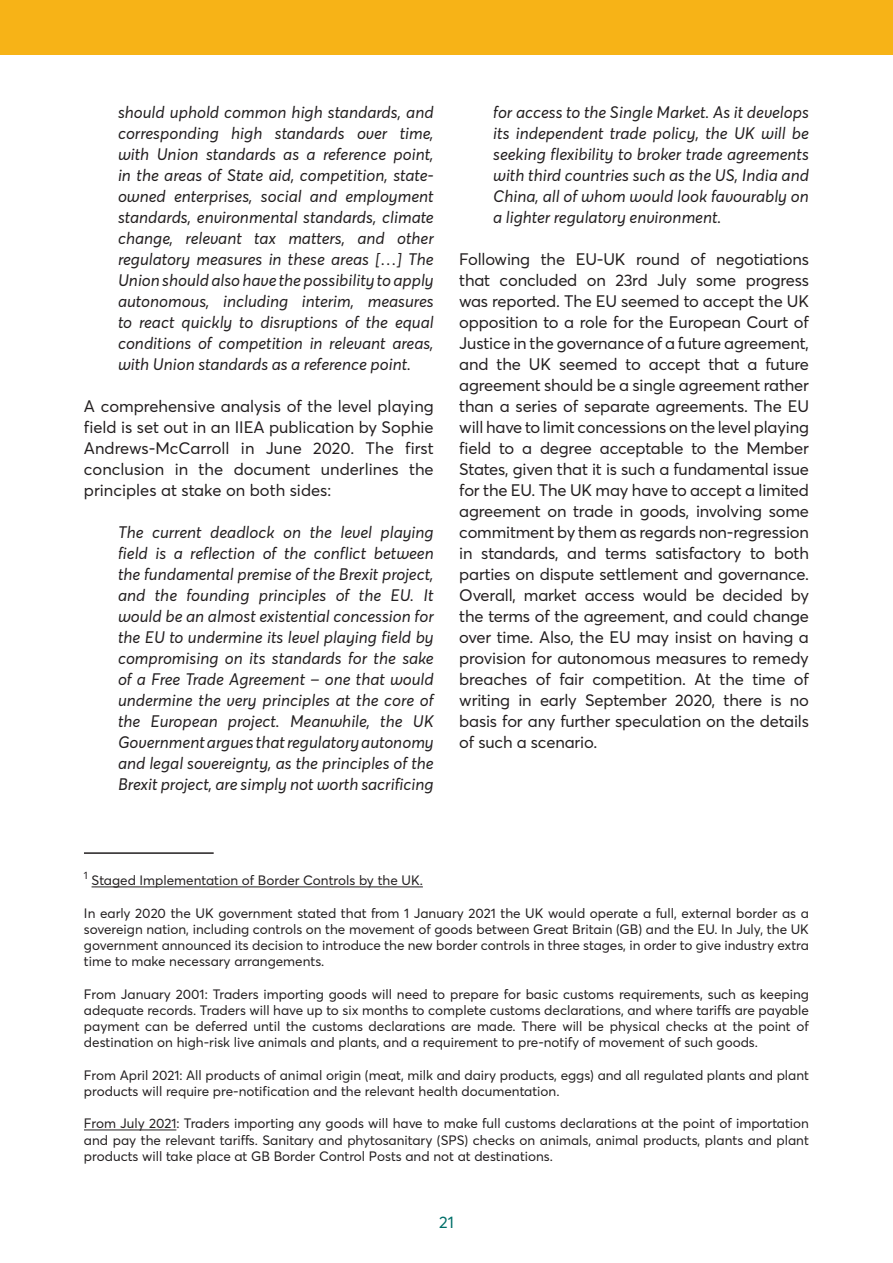
<style>
.page{position:relative;width:893px;height:1263px;background:#fff}
.page>*{position:absolute;margin:0;border:0;box-sizing:border-box;transform-origin:0 0}
.t1{font:italic 16.5px/21px "Averta";color:#231f20;text-align:justify}
.t2{font:16.5px/21px "Averta";letter-spacing:-.01em;color:#231f20;text-align:justify}
.t3{font:16.5px "Averta";color:#006f69}
.t4{font:13.5px/16.2px "Averta";color:#231f20;text-align:justify}
</style>
<div class="page">
<div style="left:0;top:0;width:893px;height:54px;background:#f7b317"></div>
<hr style="left:92px;top:887px;width:331px;height:1px;background:#231f20">
<hr style="left:84px;top:1130px;width:92px;height:1px;background:#231f20">
<hr style="left:84px;top:852px;width:130px;height:2px;background:#231f20">
<p class="t1" style="left:118px;top:102px;width:317px">should uphold common high standards, and corresponding high standards over time, with Union standards as a reference point, in the areas of State aid, competition, state&shy;owned enterprises, social and employment standards, environmental standards, climate change, relevant tax matters, and other regulatory measures in these areas […] The Union should also have the possibility to apply autonomous, including interim, measures to react quickly to disruptions of the equal conditions of competition in relevant areas, with Union standards as a reference point.</p>
<p class="t2" style="left:84px;top:395px;width:351px">A comprehensive analysis of the level playing field is set out in an IIEA publication by Sophie Andrews-McCarroll in June 2020. The first conclusion in the document underlines the principles at stake on both sides:</p>
<p class="t1" style="left:118px;top:522px;width:317px">The current deadlock on the level playing field is a reflection of the conflict between the fundamental premise of the Brexit project, and the founding principles of the EU. It would be an almost existential concession for the EU to undermine its level playing field by compromising on its standards for the sake of a Free Trade Agreement – one that would undermine the very principles at the core of the European project. Meanwhile, the UK Government argues that regulatory autonomy and legal sovereignty, as the principles of the Brexit project, are simply not worth sacrificing</p>
<p class="t1" style="left:493px;top:102px;width:317px">for access to the Single Market. As it develops its independent trade policy, the UK will be seeking flexibility to broker trade agreements with third countries such as the US, India and China, all of whom would look favourably on a lighter regulatory environment.</p>
<p class="t2" style="left:459px;top:248px;width:351px">Following the EU-UK round of negotiations that concluded on 23rd July some progress was reported. The EU seemed to accept the UK opposition to a role for the European Court of Justice in the governance of a future agreement, and the UK seemed to accept that a future agreement should be a single agreement rather than a series of separate agreements. The EU will have to limit concessions on the level playing field to a degree acceptable to the Member States, given that it is such a fundamental issue for the EU. The UK may have to accept a limited agreement on trade in goods, involving some commitment by them as regards non-regression in standards, and terms satisfactory to both parties on dispute settlement and governance.<br>Overall, market access would be decided by the terms of the agreement, and could change over time. Also, the EU may insist on having a provision for autonomous measures to remedy breaches of fair competition. At the time of writing in early September 2020, there is no basis for any further speculation on the details of such a scenario.</p>
<p class="t4" style="left:84px;top:872px;width:340px"><sup>1</sup> Staged Implementation of Border Controls by the UK.</p>
<p class="t4" style="left:84px;top:904px;width:726px">In early 2020 the UK government stated that from 1 January 2021 the UK would operate a full, external border as a sovereign nation, including controls on the movement of goods between Great Britain (GB) and the EU. In July, the UK government announced its decision to introduce the new border controls in three stages, in order to give industry extra time to make necessary arrangements.</p>
<p class="t4" style="left:84px;top:985px;width:726px">From January 2001: Traders importing goods will need to prepare for basic customs requirements, such as keeping adequate records. Traders will have up to six months to complete customs declarations, and where tariffs are payable payment can be deferred until the customs declarations are made. There will be physical checks at the point of destination on high-risk live animals and plants, and a requirement to pre-notify of movement of such goods.</p>
<p class="t4" style="left:84px;top:1066px;width:727px">From April 2021: All products of animal origin (meat, milk and dairy products, eggs) and all regulated plants and plant products will require pre-notification and the relevant health documentation.</p>
<p class="t4" style="left:84px;top:1115px;width:727px">From July 2021: Traders importing any goods will have to make full customs declarations at the point of importation and pay the relevant tariffs. Sanitary and phytosanitary (SPS) checks on animals, animal products, plants and plant products will take place at GB Border Control Posts and not at destinations.</p>
<p class="t3" style="left:439px;top:1211px;width:16px">21</p>
</div>
